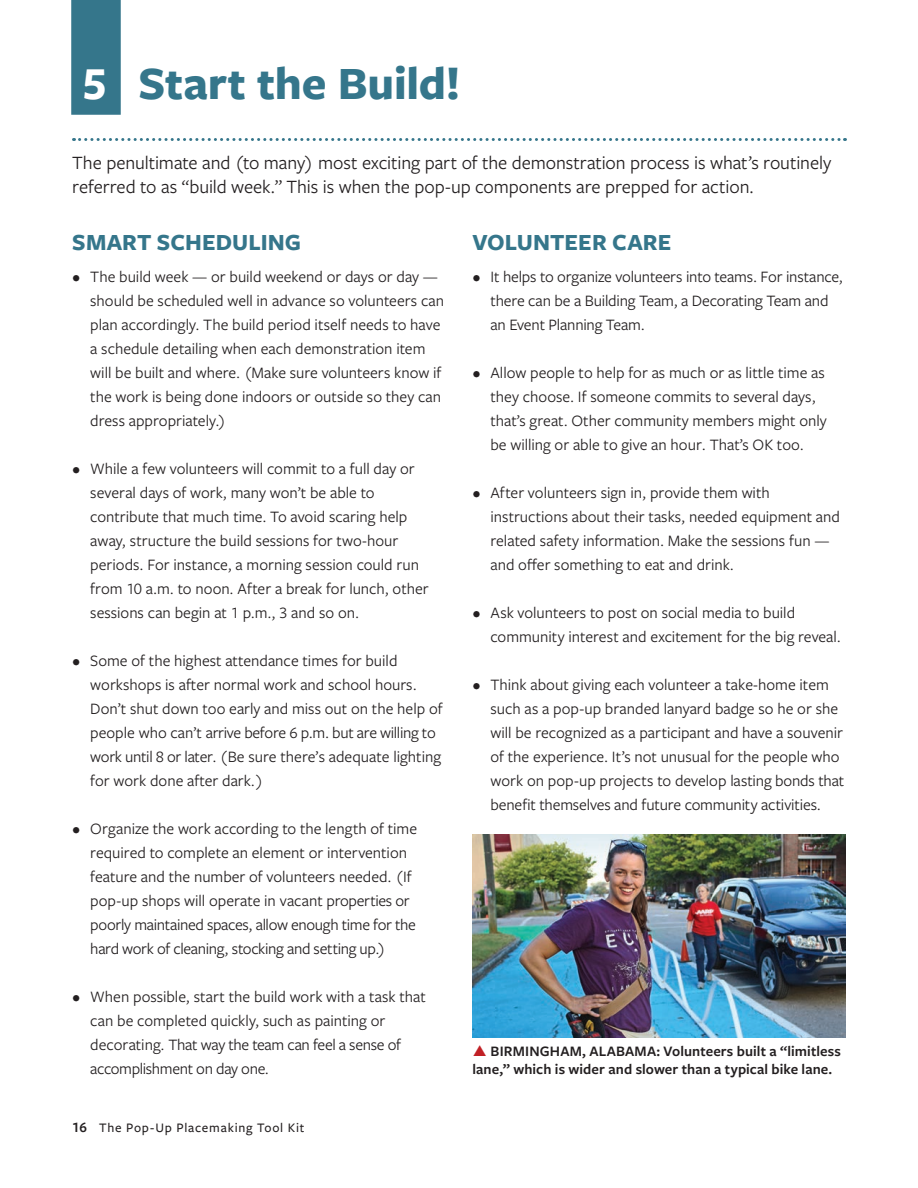
<style>
.page{position:relative;width:918px;height:1188px;background:#fff}
.page>*{position:absolute;margin:0;border:0;box-sizing:border-box;transform-origin:0 0}
.t1{font:700 48px "Freight Sans Pro";letter-spacing:-.005em;color:#35768b}
.t2{font:700 24px "Freight Sans Pro";letter-spacing:.005em;color:#35768b}
.t3{font:19.5px/24px "Freight Sans Pro";letter-spacing:-.005em;color:#231f20}
.t4{font:16.5px/24px "Freight Sans Pro";color:#231f20}
.t5{font:600 15px/18px "Freight Sans Pro";letter-spacing:.01em;color:#231f20}
.t6{font:500 13.5px "Freight Sans Pro";letter-spacing:.06em;color:#231f20}
.s1{color:#fff}
.s2{font-weight:600;font-size:15px}
</style>
<div class="page">
<img style="left:472px;top:834px;width:374px;height:204px">
<div style="left:71px;top:0;width:50px;height:115px;background:#35768b"></div>
<svg style="left:74px;top:138px;width:771px;height:3px"></svg>
<h1 class="t1" style="left:83px;top:50px;width:379px"><span class="s1">5</span> Start the Build!</h1>
<p class="t3" style="left:72px;top:150px;width:761px">The penultimate and (to many) most exciting part of the demonstration process is what’s routinely referred to as “build week.” This is when the pop-up components are prepped for action.</p>
<h2 class="t2" style="left:72px;top:226px;width:230px">SMART SCHEDULING</h2>
<p class="t4" style="left:90px;top:264px;width:355px;text-indent:-18px">• The build week — or build weekend or days or day — should be scheduled well in advance so volunteers can plan accordingly. The build period itself needs to have a schedule detailing when each demonstration item will be built and where. (Make sure volunteers know if the work is being done indoors or outside so they can dress appropriately.)</p>
<p class="t4" style="left:90px;top:456px;width:340px;text-indent:-18px">• While a few volunteers will commit to a full day or several days of work, many won’t be able to contribute that much time. To avoid scaring help away, structure the build sessions for two-hour periods. For instance, a morning session could run from 10 a.m. to noon. After a break for lunch, other sessions can begin at 1 p.m., 3 and so on.</p>
<p class="t4" style="left:90px;top:648px;width:354px;text-indent:-18px">• Some of the highest attendance times for build workshops is after normal work and school hours.<br>Don’t shut down too early and miss out on the help of people who can’t arrive before 6 p.m. but are willing to work until 8 or later. (Be sure there’s adequate lighting for work done after dark.)</p>
<p class="t4" style="left:90px;top:816px;width:328px;text-indent:-18px">• Organize the work according to the length of time required to complete an element or intervention feature and the number of volunteers needed. (If pop-up shops will operate in vacant properties or poorly maintained spaces, allow enough time for the hard work of cleaning, stocking and setting up.)</p>
<p class="t4" style="left:90px;top:984px;width:337px;text-indent:-18px">• When possible, start the build work with a task that can be completed quickly, such as painting or decorating. That way the team can feel a sense of accomplishment on day one.</p>
<p class="t6" style="left:72px;top:1119px;width:234px"><span class="s2">16</span> The Pop-Up Placemaking Tool Kit</p>
<h2 class="t2" style="left:472px;top:226px;width:200px">VOLUNTEER CARE</h2>
<p class="t4" style="left:491px;top:264px;width:354px;text-indent:-18px">• It helps to organize volunteers into teams. For instance, there can be a Building Team, a Decorating Team and an Event Planning Team.</p>
<p class="t4" style="left:491px;top:360px;width:338px;text-indent:-18px">• Allow people to help for as much or as little time as they choose. If someone commits to several days, that’s great. Other community members might only be willing or able to give an hour. That’s OK too.</p>
<p class="t4" style="left:491px;top:480px;width:351px;text-indent:-18px">• After volunteers sign in, provide them with instructions about their tasks, needed equipment and related safety information. Make the sessions fun — and offer something to eat and drink.</p>
<p class="t4" style="left:491px;top:600px;width:352px;text-indent:-18px">• Ask volunteers to post on social media to build community interest and excitement for the big reveal.</p>
<p class="t4" style="left:491px;top:672px;width:355px;text-indent:-18px">• Think about giving each volunteer a take-home item such as a pop-up branded lanyard badge so he or she will be recognized as a participant and have a souvenir of the experience. It’s not unusual for the people who work on pop-up projects to develop lasting bonds that benefit themselves and future community activities.</p>
<p class="t5" style="left:472px;top:1042px;width:370px;text-indent:18px">BIRMINGHAM, ALABAMA: Volunteers built a “limitless lane,” which is wider and slower than a typical bike lane.</p>
</div>
